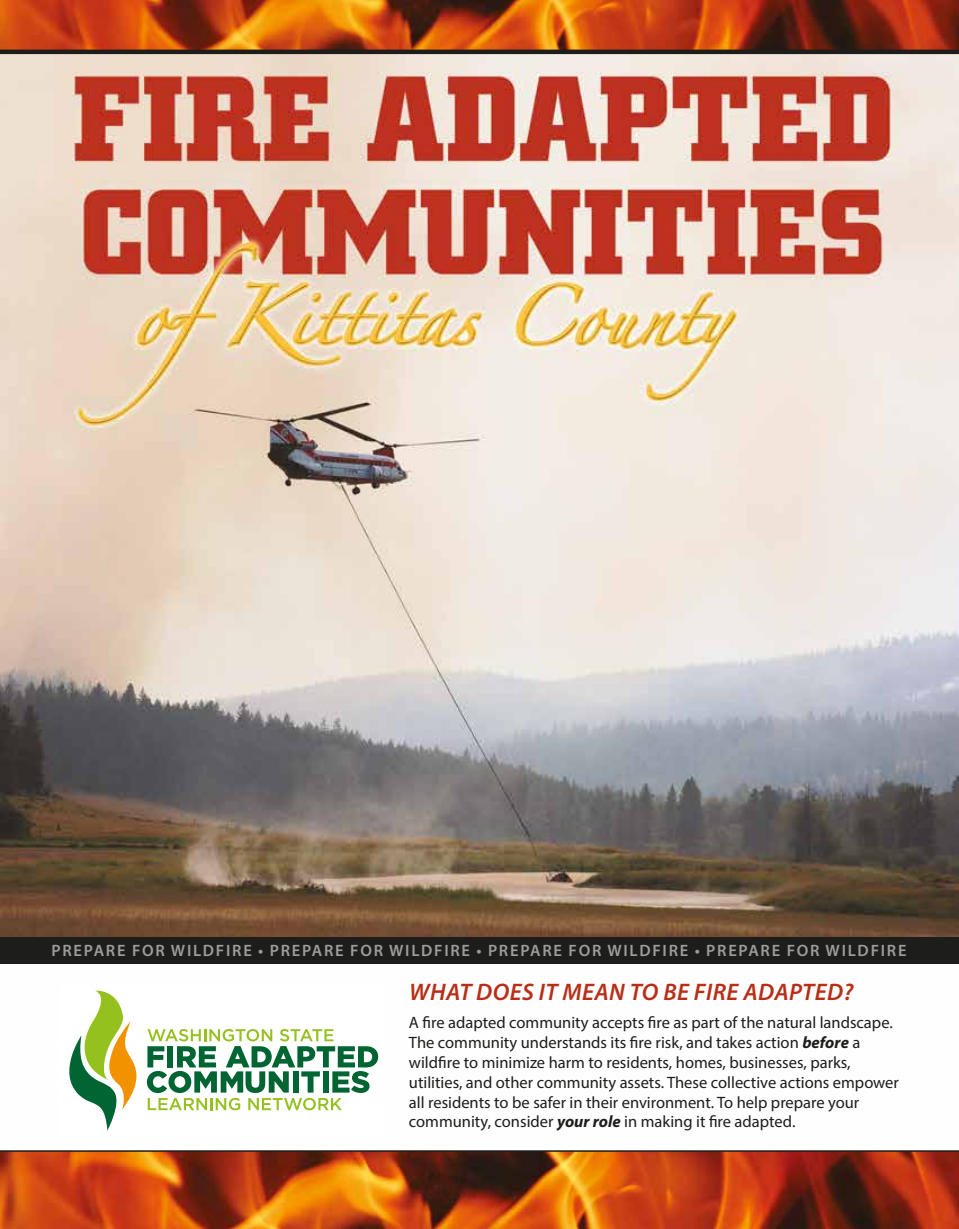
<style>
.page{position:relative;width:959px;height:1229px;background:#fff}
.page>*{position:absolute;margin:0;border:0;box-sizing:border-box;transform-origin:0 0}
.t1{font:italic 600 24px "Myriad Pro";letter-spacing:.02em;color:#b82e17}
.t2{font:16.5px/19.8px "Myriad Pro";color:#1d1d1b}
.t3{font:600 16.5px "Myriad Pro";letter-spacing:.105em;color:#9d9d9c}
.s1{font-weight:700;font-style:italic}
</style>
<div class="page">
<img style="left:0;top:54px;width:958px;height:910px">
<svg style="left:69px;top:990px;width:309px;height:140px"></svg>
<img style="left:0;top:1151px;width:958px;height:77px">
<hr style="left:0;top:1150px;width:958px;height:1px;background:#1d1d1b">
<img style="left:0;top:0;width:958px;height:50px">
<hr style="left:0;top:50px;width:958px;height:4px;background:#1d1d1b">
<div style="left:0;top:937px;width:958px;height:26px;background:#1d1d1b"></div>
<p class="t3" style="left:52px;top:940px;width:856px">PREPARE FOR WILDFIRE • PREPARE FOR WILDFIRE • PREPARE FOR WILDFIRE • PREPARE FOR WILDFIRE</p>
<h1 class="t1" style="left:409px;top:977px;width:445px">WHAT DOES IT MEAN TO BE FIRE ADAPTED?</h1>
<p class="t2" style="left:409px;top:1014px;width:491px">A fire adapted community accepts fire as part of the natural landscape.<br>The community understands its fire risk, and takes action <span class="s1">before</span> a wildfire to minimize harm to residents, homes, businesses, parks, utilities, and other community assets. These collective actions empower all residents to be safer in their environment. To help prepare your community, consider <span class="s1">your role</span> in making it fire adapted.</p>
</div>
